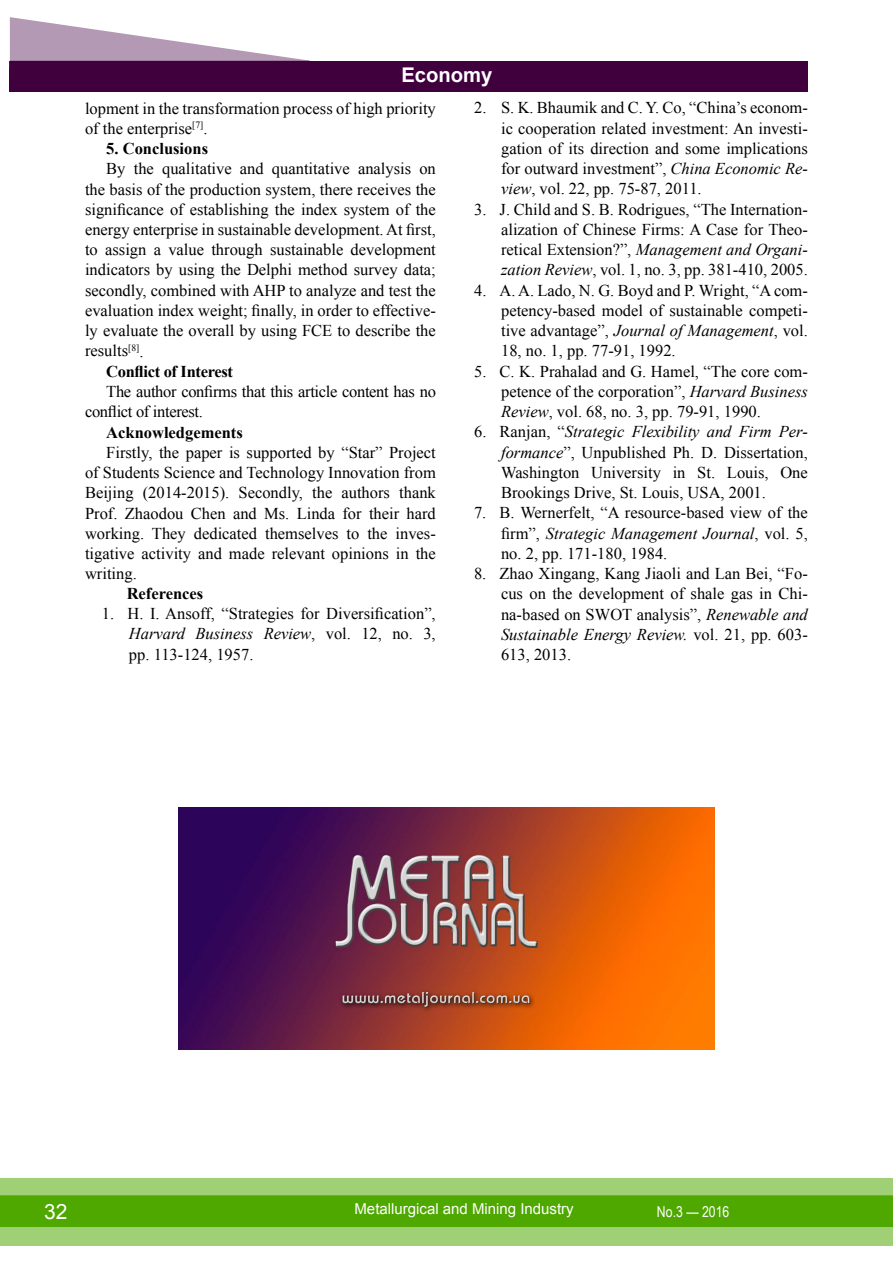
<style>
.page{position:relative;width:893px;height:1263px;background:#fff}
.page>*{position:absolute;margin:0;border:0;box-sizing:border-box;transform-origin:0 0}
.t1{font:21px "Arial";color:#fff}
.t2{font:700 20.25px "Arial";color:#fff}
.t3{font:16.5px/20.2px "Times New Roman";color:#000;text-align:justify}
.t4{font:16.5px/20.2px "Times New Roman";letter-spacing:-.02em;color:#000}
.t5{font:700 16.5px "Times New Roman";color:#000}
.t6{font:700 16.5px "Times New Roman";letter-spacing:-.02em;color:#000}
.t7{font:15px "Arial";color:#fff}
.t8{font:15px "Arial Narrow";color:#fff}
.s1{font-style:italic}
</style>
<div class="page">
<div style="left:0;top:1178px;width:893px;height:68px;background:#9fd076"></div>
<div style="left:0;top:1195px;width:893px;height:32px;background:#4ea800;border:2px solid #4ea800"></div>
<div style="left:10px;top:61px;width:798px;height:30px;background:#40003d"></div>
<svg style="left:10px;top:17px;width:300px;height:44px"></svg>
<img style="left:179px;top:807px;width:535px;height:243px">
<p class="t2" style="left:401px;top:61px;width:93px">Economy</p>
<p class="t3" style="left:85px;top:98px;width:352px">lopment in the transformation process of high priority of the enterprise<sup>[7]</sup>.</p>
<p class="t5" style="left:106px;top:137px;width:103px">5. Conclusions</p>
<p class="t3" style="left:106px;top:158px;width:331px">By the qualitative and quantitative analysis on</p>
<p class="t3" style="left:85px;top:179px;width:352px">the basis of the production system, there receives the</p>
<p class="t3" style="left:85px;top:199px;width:352px">significance of establishing the index system of the</p>
<p class="t3" style="left:85px;top:219px;width:352px">energy enterprise in sustainable development. At first,</p>
<p class="t3" style="left:85px;top:239px;width:352px">to assign a value through sustainable development</p>
<p class="t3" style="left:85px;top:260px;width:352px">indicators by using the Delphi method survey data;</p>
<p class="t3" style="left:85px;top:280px;width:352px">secondly, combined with AHP to analyze and test the</p>
<p class="t3" style="left:85px;top:300px;width:352px">evaluation index weight; finally, in order to effective-</p>
<p class="t3" style="left:85px;top:320px;width:352px">ly evaluate the overall by using FCE to describe the</p>
<p class="t3" style="left:85px;top:341px;width:60px">results<sup>[8]</sup>.</p>
<p class="t6" style="left:106px;top:360px;width:128px">Conflict of Interest</p>
<p class="t4" style="left:85px;top:381px;width:352px;text-indent:21px">The author confirms that this article content has no conflict of interest.</p>
<p class="t5" style="left:106px;top:421px;width:138px">Acknowledgements</p>
<p class="t3" style="left:85px;top:442px;width:352px;text-indent:21px">Firstly, the paper is supported by “Star” Project of Students Science and Technology Innovation from Beijing (2014-2015). Secondly, the authors thank Prof. Zhaodou Chen and Ms. Linda for their hard working. They dedicated themselves to the inves&shy;tigative activity and made relevant opinions in the writing.</p>
<p class="t3" style="left:501px;top:98px;width:308px;text-indent:-27px">2. S. K. Bhaumik and C. Y. Co, “China’s econom&shy;ic cooperation related investment: An investi&shy;gation of its direction and some implications for outward investment”, <span class="s1">China Economic Re&shy;view</span>, vol. 22, pp. 75-87, 2011.</p>
<p class="t3" style="left:501px;top:199px;width:308px;text-indent:-27px">3. J. Child and S. B. Rodrigues, “The Internation&shy;alization of Chinese Firms: A Case for Theo&shy;retical Extension?”, <span class="s1">Management and Organi&shy;zation Review</span>, vol. 1, no. 3, pp. 381-410, 2005.</p>
<p class="t3" style="left:501px;top:280px;width:308px;text-indent:-27px">4. A. A. Lado, N. G. Boyd and P. Wright, “A com&shy;petency-based model of sustainable competi&shy;tive advantage”, <span class="s1">Journal of Management</span>, vol.<br>18, no. 1, pp. 77-91, 1992.</p>
<p class="t3" style="left:501px;top:361px;width:308px;text-indent:-27px">5. C. K. Prahalad and G. Hamel, “The core com&shy;petence of the corporation”, <span class="s1">Harvard Business Review</span>, vol. 68, no. 3, pp. 79-91, 1990.</p>
<p class="t3" style="left:501px;top:421px;width:308px;text-indent:-27px">6. Ranjan, “<span class="s1">Strategic Flexibility and Firm Per&shy;formance</span>”, Unpublished Ph. D. Dissertation, Washington University in St. Louis, One Brookings Drive, St. Louis, USA, 2001.</p>
<p class="t3" style="left:501px;top:502px;width:308px;text-indent:-27px">7. B. Wernerfelt, “A resource-based view of the firm”, <span class="s1">Strategic Management Journal</span>, vol. 5, no. 2, pp. 171-180, 1984.</p>
<p class="t3" style="left:501px;top:563px;width:308px;text-indent:-27px">8. Zhao Xingang, Kang Jiaoli and Lan Bei, “Fo&shy;cus on the development of shale gas in Chi&shy;na-based on SWOT analysis”, <span class="s1">Renewable and Sustainable Energy Review.</span> vol. 21, pp. 603- 613, 2013.</p>
<p class="t5" style="left:127px;top:582px;width:78px">References</p>
<p class="t3" style="left:129px;top:603px;width:308px;text-indent:-27px">1. H. I. Ansoff, “Strategies for Diversification”, <span class="s1">Harvard Business Review</span>, vol. 12, no. 3, pp. 113-124, 1957.</p>
<p class="t1" style="left:44px;top:1197px;width:25px">32</p>
<p class="t7" style="left:354px;top:1199px;width:221px">Metallurgical and Mining Industry</p>
<p class="t8" style="left:657px;top:1201px;width:74px">No.3 — 2016</p>
</div>
